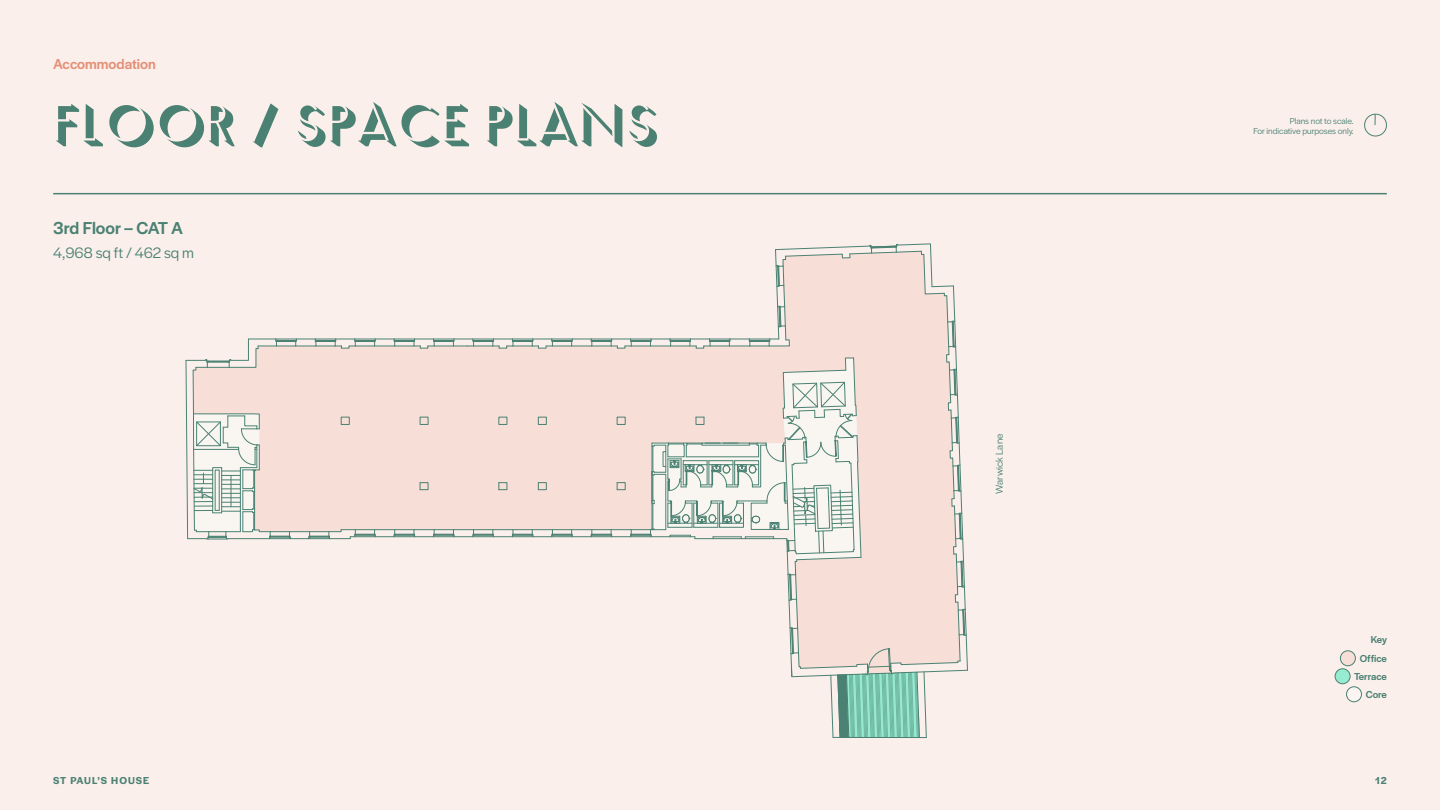
<style>
.page{position:relative;width:1440px;height:810px;background:#fbefec}
.page>*{position:absolute;margin:0;border:0;box-sizing:border-box;transform-origin:0 0}
.t1{font:52.5px "Semplicita Ombra";color:#4a8172}
.t2{font:500 18px "Halyard Display";letter-spacing:-.01em;color:#4a8172}
.t3{font:15.75px "Halyard Display";letter-spacing:-.005em;color:#4a8172}
.t4{font:500 15px "Halyard Display";color:#e49077}
.t5{font:500 10.5px/18.2px "Halyard Display";color:#4a8172;text-align:right}
.t6{font:600 10.5px "Halyard Display";letter-spacing:.095em;color:#4a8172}
.t7{font:10.5px "Halyard Display";letter-spacing:.01em;color:#4a8172}
.t8{font:9px/10.5px "Halyard Display";color:#4a8172;text-align:right}
</style>
<div class="page">
<svg style="left:1364px;top:113px;width:23px;height:24px"></svg>
<svg style="left:186px;top:244px;width:782px;height:495px"></svg>
<div style="left:663px;top:452px;width:3px;height:15px;border:1px solid #4a8172"></div>
<hr style="left:53px;top:193px;width:1334px;height:1px;background:#4a8172">
<div style="left:1340px;top:651px;width:15px;height:15px;background:#f7ded6;border-radius:50%"></div>
<div style="left:1340px;top:651px;width:16px;height:15px;border:1px solid #4a8172;border-radius:50%"></div>
<div style="left:1335px;top:669px;width:15px;height:15px;background:#96ebd1;border-radius:50%"></div>
<div style="left:1335px;top:669px;width:15px;height:15px;border:1px solid #4a8172;border-radius:50%"></div>
<div style="left:1347px;top:687px;width:15px;height:15px;background:#faf5f2;border-radius:50%"></div>
<div style="left:1346px;top:687px;width:16px;height:15px;border:1px solid #4a8172;border-radius:50%"></div>
<h3 class="t4" style="left:53px;top:54px;width:104px">Accommodation</h3>
<h1 class="t1" style="left:53px;top:91px;width:607px">FLOOR / SPACE PLANS</h1>
<h2 class="t2" style="left:53px;top:215px;width:131px">3rd Floor – CAT A</h2>
<h3 class="t3" style="left:53px;top:242px;width:142px">4,968 sq ft / 462 sq m</h3>
<p class="t7" style="left:992px;top:494px;width:61px;rotate:-90deg">Warwick Lane</p>
<p class="t8" style="left:1253px;top:115px;width:102px">Plans not to scale.<br>For indicative purposes only.</p>
<p class="t5" style="left:1354px;top:630px;width:34px">Key<br>Office<br>Terrace<br>Core</p>
<p class="t6" style="left:53px;top:773px;width:98px">ST PAUL’S HOUSE</p>
<p class="t6" style="left:1375px;top:773px;width:13px">12</p>
</div>
